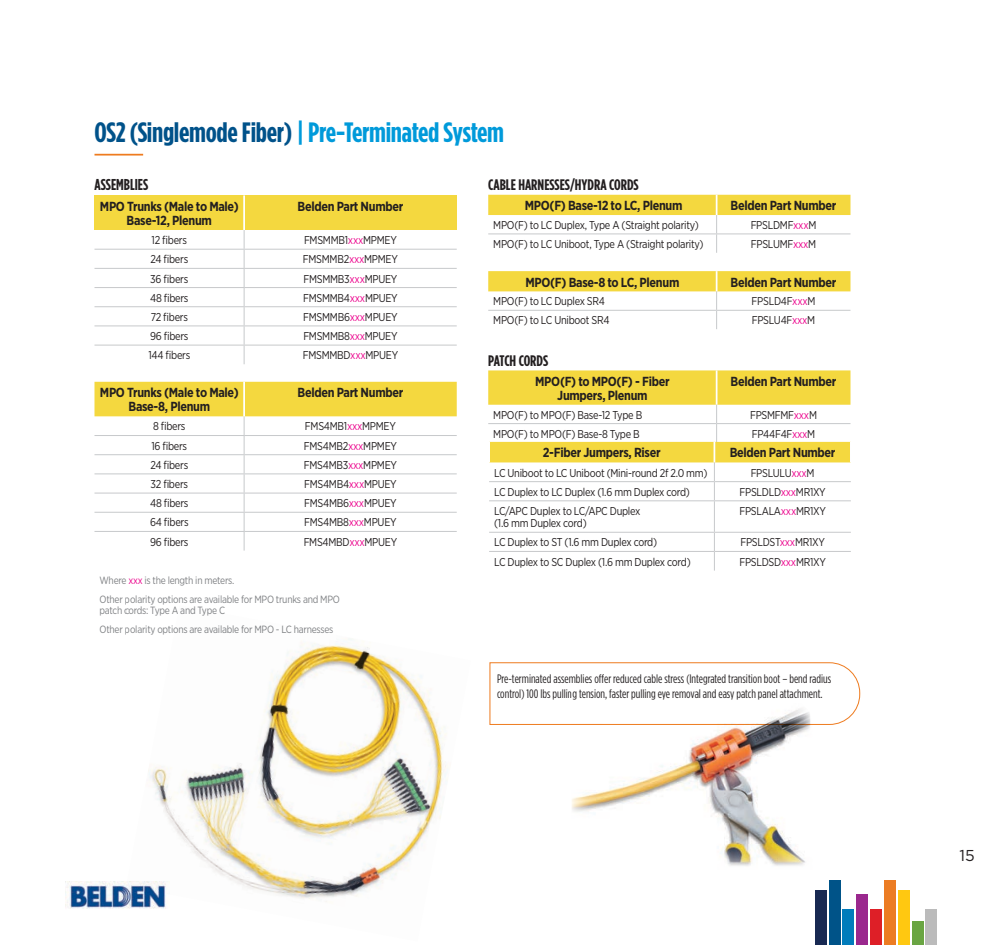
<style>
.page{position:relative;width:1008px;height:945px;background:#fff}
.page>*{position:absolute;margin:0;border:0;box-sizing:border-box;transform-origin:0 0}
.C1__Catalog_Title{font:700 28px "Gotham Condensed";letter-spacing:-.01em;color:#009ada;scale:1.05 1}
.Table_Title{font:700 15.75px "Gotham Condensed";color:#231f20}
.t1{font:15.75px "Gotham";color:#231f20}
.Table_Title-2{font:700 15.22px "Gotham Condensed";color:#231f20}
.Table_Header{font:700 13.12px/14px "Gotham Narrow";letter-spacing:-.025em;color:#231f20;text-align:center;scale:.95 1}
.Table_Body{font:12.25px/14.7px "Gotham Condensed";color:#231f20}
.Table_Body-2{font:11.38px/12.2px "Gotham Narrow";letter-spacing:-.025em;color:#231f20;scale:.94 1}
.t2{font:10.5px/11.4px "Gotham Narrow";letter-spacing:-.025em;color:#808285;scale:.94 1}
.s1{color:#00528a}
.s2{color:#ec008c}
</style>
<div class="page">
<div style="left:815px;top:890px;width:12px;height:55px;background:#182952"></div>
<div style="left:829px;top:880px;width:11px;height:65px;background:#005388"></div>
<div style="left:843px;top:909px;width:11px;height:36px;background:#017cbb"></div>
<div style="left:856px;top:895px;width:12px;height:50px;background:#9a288e"></div>
<div style="left:870px;top:910px;width:12px;height:35px;background:#de1f27"></div>
<div style="left:884px;top:880px;width:12px;height:65px;background:#ec7c23"></div>
<div style="left:898px;top:890px;width:12px;height:55px;background:#ffc811"></div>
<div style="left:912px;top:921px;width:11px;height:24px;background:#6aa543"></div>
<div style="left:926px;top:909px;width:11px;height:36px;background:#bbb"></div>
<img style="left:65px;top:882px;width:61px;height:27px">
<div style="left:94px;top:195px;width:150px;height:35px;background:#f4d83f"></div>
<div style="left:244px;top:195px;width:213px;height:35px;background:#f4d83f"></div>
<hr style="left:94px;top:249px;width:150px;height:1px;background:#c7c9cb">
<hr style="left:244px;top:249px;width:213px;height:1px;background:#c7c9cb">
<hr style="left:94px;top:268px;width:150px;height:1px;background:#c7c9cb">
<hr style="left:244px;top:268px;width:213px;height:1px;background:#c7c9cb">
<hr style="left:94px;top:287px;width:150px;height:1px;background:#c7c9cb">
<hr style="left:244px;top:287px;width:213px;height:1px;background:#c7c9cb">
<hr style="left:94px;top:306px;width:150px;height:1px;background:#c7c9cb">
<hr style="left:244px;top:306px;width:213px;height:1px;background:#c7c9cb">
<hr style="left:94px;top:325px;width:150px;height:1px;background:#c7c9cb">
<hr style="left:244px;top:325px;width:213px;height:1px;background:#c7c9cb">
<hr style="left:94px;top:345px;width:150px;height:1px;background:#c7c9cb">
<hr style="left:244px;top:345px;width:213px;height:1px;background:#c7c9cb">
<svg style="left:244px;top:230px;width:1px;height:134px"></svg>
<hr style="left:243px;top:195px;width:2px;height:35px;background:#fff">
<svg style="left:94px;top:382px;width:363px;height:169px"></svg>
<hr style="left:243px;top:382px;width:2px;height:34px;background:#fff">
<svg style="left:488px;top:195px;width:362px;height:58px"></svg>
<hr style="left:488px;top:233px;width:229px;height:1px;background:#c7c9cb">
<hr style="left:717px;top:233px;width:133px;height:1px;background:#c7c9cb">
<svg style="left:488px;top:271px;width:362px;height:134px"></svg>
<hr style="left:716px;top:271px;width:2px;height:20px;background:#fff">
<hr style="left:716px;top:370px;width:2px;height:35px;background:#fff">
<svg style="left:716px;top:291px;width:1px;height:38px"></svg>
<hr style="left:488px;top:310px;width:229px;height:1px;background:#c7c9cb">
<hr style="left:717px;top:310px;width:133px;height:1px;background:#c7c9cb">
<hr style="left:488px;top:423px;width:229px;height:1px;background:#c7c9cb">
<hr style="left:94px;top:154px;width:49px;height:2px;background:#ee7b1f">
<hr style="left:489px;top:500px;width:225px;height:1px;background:#c7c9cb">
<hr style="left:714px;top:500px;width:137px;height:1px;background:#c7c9cb">
<hr style="left:489px;top:532px;width:225px;height:1px;background:#c7c9cb">
<hr style="left:714px;top:532px;width:137px;height:1px;background:#c7c9cb">
<hr style="left:489px;top:551px;width:225px;height:1px;background:#c7c9cb">
<hr style="left:714px;top:551px;width:137px;height:1px;background:#c7c9cb">
<svg style="left:489px;top:405px;width:362px;height:95px"></svg>
<hr style="left:714px;top:501px;width:1px;height:31px;background:#c7c9cb">
<svg style="left:714px;top:533px;width:1px;height:38px"></svg>
<img style="left:126px;top:639px;width:322px;height:270px">
<svg style="left:489px;top:662px;width:372px;height:63px"></svg>
<img style="left:571px;top:685px;width:243px;height:181px">
<p class="C1__Catalog_Title" style="left:94px;top:116px;width:392px"><span class="s1">OS2 (Singlemode Fiber)</span>| Pre-Terminated System</p>
<p class="Table_Title" style="left:94px;top:176px;width:55px">ASSEMBLIES</p>
<p class="Table_Header" style="left:100px;top:199px;width:148px">MPO Trunks (Male to Male)<br>Base-12, Plenum</p>
<p class="Table_Header" style="left:298px;top:199px;width:113px">Belden Part Number</p>
<p class="Table_Body-2" style="left:152px;top:234px;width:39px">12 fibers</p>
<p class="Table_Body-2" style="left:304px;top:234px;width:100px">FMSMMB1<span class="s2">xxx</span>MPMEY</p>
<p class="Table_Body-2" style="left:150px;top:253px;width:42px">24 fibers</p>
<p class="Table_Body-2" style="left:303px;top:253px;width:103px">FMSMMB2<span class="s2">xxx</span>MPMEY</p>
<p class="Table_Body-2" style="left:150px;top:272px;width:42px">36 fibers</p>
<p class="Table_Body-2" style="left:303px;top:272px;width:101px">FMSMMB3<span class="s2">xxx</span>MPUEY</p>
<p class="Table_Body-2" style="left:150px;top:291px;width:42px">48 fibers</p>
<p class="Table_Body-2" style="left:303px;top:291px;width:102px">FMSMMB4<span class="s2">xxx</span>MPUEY</p>
<p class="Table_Body-2" style="left:151px;top:311px;width:41px">72 fibers</p>
<p class="Table_Body-2" style="left:303px;top:311px;width:102px">FMSMMB6<span class="s2">xxx</span>MPUEY</p>
<p class="Table_Body-2" style="left:150px;top:330px;width:42px">96 fibers</p>
<p class="Table_Body-2" style="left:303px;top:330px;width:102px">FMSMMB8<span class="s2">xxx</span>MPUEY</p>
<p class="Table_Body-2" style="left:148px;top:349px;width:46px">144 fibers</p>
<p class="Table_Body-2" style="left:303px;top:349px;width:103px">FMSMMBD<span class="s2">xxx</span>MPUEY</p>
<p class="Table_Header" style="left:100px;top:386px;width:148px">MPO Trunks (Male to Male)<br>Base-8, Plenum</p>
<p class="Table_Header" style="left:298px;top:386px;width:113px">Belden Part Number</p>
<p class="Table_Body-2" style="left:153px;top:420px;width:36px">8 fibers</p>
<p class="Table_Body-2" style="left:305px;top:420px;width:98px">FMS4MB1<span class="s2">xxx</span>MPMEY</p>
<p class="Table_Body-2" style="left:151px;top:439px;width:40px">16 fibers</p>
<p class="Table_Body-2" style="left:304px;top:439px;width:101px">FMS4MB2<span class="s2">xxx</span>MPMEY</p>
<p class="Table_Body-2" style="left:150px;top:459px;width:42px">24 fibers</p>
<p class="Table_Body-2" style="left:304px;top:459px;width:101px">FMS4MB3<span class="s2">xxx</span>MPMEY</p>
<p class="Table_Body-2" style="left:151px;top:478px;width:41px">32 fibers</p>
<p class="Table_Body-2" style="left:304px;top:478px;width:100px">FMS4MB4<span class="s2">xxx</span>MPUEY</p>
<p class="Table_Body-2" style="left:150px;top:497px;width:42px">48 fibers</p>
<p class="Table_Body-2" style="left:304px;top:497px;width:100px">FMS4MB6<span class="s2">xxx</span>MPUEY</p>
<p class="Table_Body-2" style="left:150px;top:516px;width:43px">64 fibers</p>
<p class="Table_Body-2" style="left:304px;top:516px;width:100px">FMS4MB8<span class="s2">xxx</span>MPUEY</p>
<p class="Table_Body-2" style="left:150px;top:535px;width:42px">96 fibers</p>
<p class="Table_Body-2" style="left:304px;top:535px;width:101px">FMS4MBD<span class="s2">xxx</span>MPUEY</p>
<p class="t2" style="left:100px;top:574px;width:145px">Where <span class="s2">xxx</span> is the length in meters.</p>
<p class="t2" style="left:100px;top:593px;width:257px">Other polarity options are available for MPO trunks and MPO patch cords: Type A and Type C</p>
<p class="t2" style="left:100px;top:623px;width:250px">Other polarity options are available for MPO - LC harnesses</p>
<p class="Table_Title-2" style="left:488px;top:176px;width:152px">CABLE HARNESSES/HYDRA CORDS</p>
<p class="Table_Header" style="left:525px;top:198px;width:167px">MPO(F) Base-12 to LC, Plenum</p>
<p class="Table_Header" style="left:731px;top:198px;width:113px">Belden Part Number</p>
<p class="Table_Body-2" style="left:493px;top:219px;width:220px">MPO(F) to LC Duplex, Type A (Straight polarity)</p>
<p class="Table_Body-2" style="left:751px;top:219px;width:71px">FPSLDMF<span class="s2">xxx</span>M</p>
<p class="Table_Body-2" style="left:493px;top:238px;width:225px">MPO(F) to LC Uniboot, Type A (Straight polarity)</p>
<p class="Table_Body-2" style="left:751px;top:238px;width:71px">FPSLUMF<span class="s2">xxx</span>M</p>
<p class="Table_Header" style="left:525px;top:275px;width:164px">MPO(F) Base-8 to LC, Plenum</p>
<p class="Table_Header" style="left:731px;top:275px;width:113px">Belden Part Number</p>
<p class="Table_Body-2" style="left:493px;top:295px;width:120px">MPO(F) to LC Duplex SR4</p>
<p class="Table_Body-2" style="left:752px;top:295px;width:69px">FPSLD4F<span class="s2">xxx</span>M</p>
<p class="Table_Body-2" style="left:493px;top:314px;width:125px">MPO(F) to LC Uniboot SR4</p>
<p class="Table_Body-2" style="left:752px;top:314px;width:69px">FPSLU4F<span class="s2">xxx</span>M</p>
<p class="Table_Title-2" style="left:488px;top:351px;width:61px">PATCH CORDS</p>
<p class="Table_Header" style="left:535px;top:374px;width:143px">MPO(F) to MPO(F) - Fiber<br>Jumpers, Plenum</p>
<p class="Table_Header" style="left:731px;top:374px;width:113px">Belden Part Number</p>
<p class="Table_Body-2" style="left:493px;top:408px;width:160px">MPO(F) to MPO(F) Base-12 Type B</p>
<p class="Table_Body-2" style="left:750px;top:408px;width:73px">FPSMFMF<span class="s2">xxx</span>M</p>
<p class="Table_Body-2" style="left:493px;top:427px;width:157px">MPO(F) to MPO(F) Base-8 Type B</p>
<p class="Table_Body-2" style="left:752px;top:427px;width:69px">FP44F4F<span class="s2">xxx</span>M</p>
<p class="Table_Header" style="left:543px;top:446px;width:125px">2-Fiber Jumpers, Riser</p>
<p class="Table_Header" style="left:730px;top:446px;width:113px">Belden Part Number</p>
<p class="Table_Body-2" style="left:494px;top:466px;width:228px">LC Uniboot to LC Uniboot (Mini-round 2f 2.0 mm)</p>
<p class="Table_Body-2" style="left:751px;top:466px;width:70px">FPSLULU<span class="s2">xxx</span>M</p>
<p class="Table_Body-2" style="left:494px;top:485px;width:210px">LC Duplex to LC Duplex (1.6 mm Duplex cord)</p>
<p class="Table_Body-2" style="left:740px;top:485px;width:93px">FPSLDLD<span class="s2">xxx</span>MR1XY</p>
<p class="Table_Body-2" style="left:494px;top:505px;width:157px">LC/APC Duplex to LC/APC Duplex (1.6 mm Duplex cord)</p>
<p class="Table_Body-2" style="left:739px;top:505px;width:94px">FPSLALA<span class="s2">xxx</span>MR1XY</p>
<p class="Table_Body-2" style="left:494px;top:536px;width:175px">LC Duplex to ST (1.6 mm Duplex cord)</p>
<p class="Table_Body-2" style="left:740px;top:536px;width:91px">FPSLDST<span class="s2">xxx</span>MR1XY</p>
<p class="Table_Body-2" style="left:494px;top:555px;width:211px">LC Duplex to SC Duplex (1.6 mm Duplex cord)</p>
<p class="Table_Body-2" style="left:739px;top:555px;width:94px">FPSLDSD<span class="s2">xxx</span>MR1XY</p>
<p class="Table_Body" style="left:497px;top:671px;width:336px">Pre-terminated assemblies offer reduced cable stress (Integrated transition boot – bend radius control) 100 lbs pulling tension, faster pulling eye removal and easy patch panel attachment.</p>
<h2 class="t1" style="left:960px;top:845px;width:17px">15</h2>
</div>
